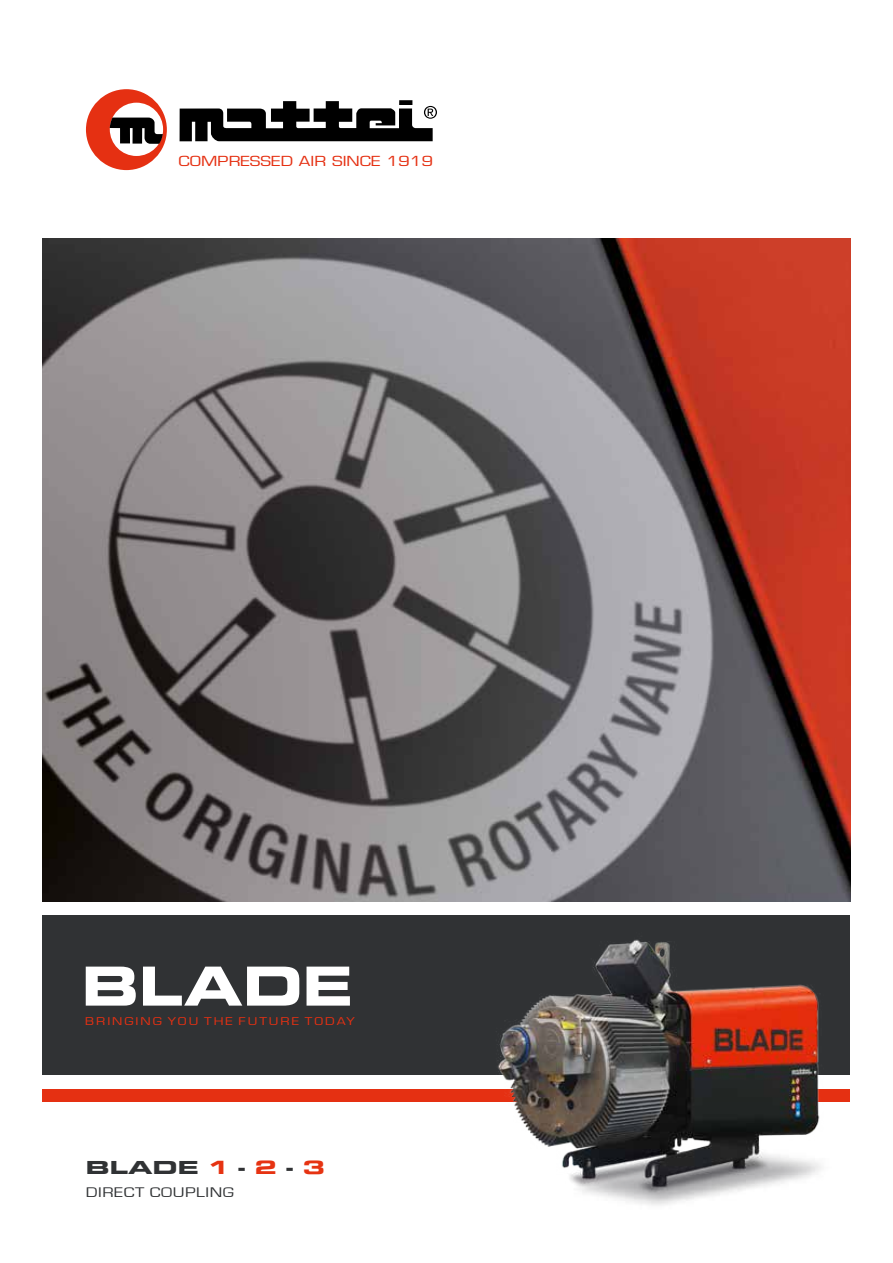
<style>
.page{position:relative;width:893px;height:1263px;background:#fff}
.page>*{position:absolute;margin:0;border:0;box-sizing:border-box;transform-origin:0 0}
.t1{font:53.85px "Eurostile LT Std Bold Ex 2";color:#fff}
.t2{font:18px "Eurostile LT Std Bold Ex 2";color:#303234;scale:1.25 1}
.t3{font:14.4px "Eurostile";letter-spacing:.03em;color:#303234;scale:1.25 1}
.t4{font:13.5px "Eurostile LT Std";color:#e53012;scale:1.25 1}
.t5{font:10.5px "Eurostile LT Std";letter-spacing:.15em;color:#e53012;scale:1.25 1}
.s1{font-family:"Eurostile Bold Extended Two";color:#e63312}
.s2{font-family:"Eurostile Bold Extended Two"}
</style>
<div class="page">
<svg style="left:399px;top:100px;width:13px;height:1px"></svg>
<svg style="left:86px;top:89px;width:81px;height:81px"></svg>
<svg style="left:180px;top:101px;width:257px;height:40px"></svg>
<div style="left:43px;top:915px;width:807px;height:160px;background:#303234"></div>
<div style="left:43px;top:1089px;width:807px;height:12px;background:#e53012"></div>
<img style="left:43px;top:238px;width:807px;height:663px">
<img style="left:418px;top:889px;width:433px;height:316px">
<p class="t4" style="left:179px;top:153px;width:205px">COMPRESSED AIR SINCE 1919</p>
<h1 class="t1" style="left:82px;top:948px;width:273px">BLADE</h1>
<p class="t5" style="left:85px;top:1015px;width:217px">BRINGING YOU THE FUTURE TODAY</p>
<h2 class="t2" style="left:86px;top:1154px;width:193px">BLADE<span class="s1">1</span><span class="s2">-</span><span class="s1">2</span><span class="s2">-</span><span class="s1">3</span></h2>
<h3 class="t3" style="left:86px;top:1185px;width:120px">DIRECT COUPLING</h3>
</div>
